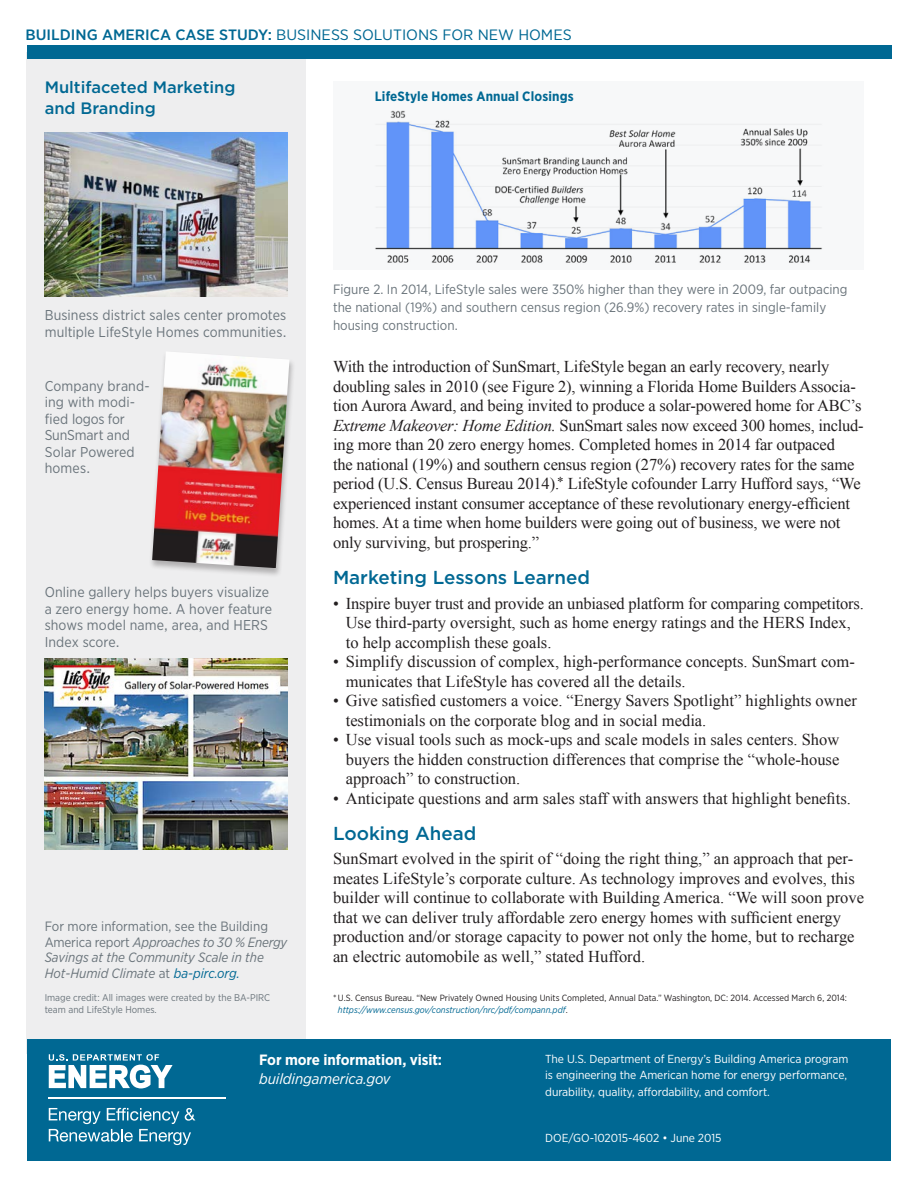
<style>
.page{position:relative;width:918px;height:1188px;background:#fff}
.page>*{position:absolute;margin:0;border:0;box-sizing:border-box;transform-origin:0 0}
.subhead_1{font:500 18.75px "Gotham";color:#006893}
.body_text{font:16.5px/19.5px "Times New Roman";letter-spacing:-.01em;color:#231f20}
.body_text_bullets{font:16.5px/19.5px "Times New Roman";color:#231f20}
.Sidebar_head_1{font:500 16.5px/21px "Gotham";color:#006893}
.t1{font:15px "Gotham Narrow";color:#006893;scale:1.1 1}
.t2{font:700 14.85px "Gotham Narrow";letter-spacing:-.005em;color:#fff}
.t3{font:italic 14.85px "Gotham Narrow";letter-spacing:-.005em;color:#fff}
.sidebar_text{font:14.25px/16.5px "Gotham Narrow";letter-spacing:.005em;color:#6a747b}
.t4{font:13.5px/18px "Gotham Narrow";color:#6a747b}
.t5{font:italic 13.5px/15.8px "Gotham Narrow";color:#6a747b}
.body_text-2{font:700 13.5px "Gotham Narrow";letter-spacing:.01em;color:#006893}
.t6{font:11.7px/16.5px "Gotham Narrow";letter-spacing:-.005em;color:#fff}
.t7{font:9.75px/11.2px "Gotham Narrow";color:#6a747b}
.footnotes{font:9px/12px "Gotham Narrow";color:#231f20}
.s1{font-weight:500}
.s2{font-style:normal}
.s3{color:#006893}
.s4{font-style:italic}
.s5{font-style:italic;color:#006893}
</style>
<div class="page">
<div style="left:27px;top:52px;width:279px;height:1002px;background:#eeeeef"></div>
<div style="left:27px;top:1039px;width:864px;height:122px;background:#006893"></div>
<svg style="left:49px;top:1054px;width:124px;height:34px"></svg>
<hr style="left:49px;top:1097px;width:177px;height:2px;background:#fff">
<svg style="left:49px;top:1108px;width:146px;height:37px"></svg>
<div style="left:27px;top:46px;width:864px;height:13px;background:#006893"></div>
<img style="left:45px;top:132px;width:243px;height:164px">
<div style="left:333px;top:81px;width:531px;height:189px;background:#f7f8f9"></div>
<img style="left:375px;top:110px;width:447px;height:153px">
<div style="left:149px;top:351px;width:147px;height:226px;background:#231f20;opacity:.3"></div>
<img style="left:152px;top:351px;width:137px;height:217px">
<img style="left:45px;top:658px;width:243px;height:191px">
<p class="t1" style="left:25px;top:25px;width:498px"><span class="s1">BUILDING AMERICA CASE STUDY:</span> BUSINESS SOLUTIONS FOR NEW HOMES</p>
<p class="Sidebar_head_1" style="left:45px;top:76px;width:192px">Multifaceted Marketing and Branding</p>
<p class="body_text-2" style="left:375px;top:87px;width:201px">LifeStyle Homes Annual Closings</p>
<p class="sidebar_text" style="left:45px;top:307px;width:243px">Business district sales center promotes multiple LifeStyle Homes communities.</p>
<p class="sidebar_text" style="left:45px;top:377px;width:107px">Company brand&shy;ing with modi&shy;fied logos for<br>SunSmart and<br>Solar Powered homes.</p>
<p class="sidebar_text" style="left:45px;top:584px;width:229px">Online gallery helps buyers visualize a zero energy home. A hover feature shows model name, area, and HERS<br>Index score.</p>
<p class="t5" style="left:45px;top:918px;width:244px"><span class="s2">For more information, see the Building America report</span> Approaches to 30 % Energy Savings at the Community Scale in the Hot-Humid Climate <span class="s2">at</span> <span class="s3">ba-pirc.org.</span></p>
<p class="t7" style="left:45px;top:992px;width:227px">Image credit: All images were created by the BA-PIRC team and LifeStyle Homes.</p>
<p class="t4" style="left:333px;top:280px;width:516px">Figure 2. In 2014, LifeStyle sales were 350% higher than they were in 2009, far outpacing the national (19%) and southern census region (26.9%) recovery rates in single-family housing construction.</p>
<p class="body_text" style="left:333px;top:357px;width:532px">With the introduction of SunSmart, LifeStyle began an early recovery, nearly doubling sales in 2010 (see Figure 2), winning a Florida Home Builders Associa&shy;tion Aurora Award, and being invited to produce a solar-powered home for ABC’s <span class="s4">Extreme Makeover: Home Edition.</span> SunSmart sales now exceed 300 homes, includ&shy;ing more than 20 zero energy homes. Completed homes in 2014 far outpaced<br>the national (19%) and southern census region (27%) recovery rates for the same period (U.S. Census Bureau 2014).<sup>*</sup> LifeStyle cofounder Larry Hufford says, “We experienced instant consumer acceptance of these revolutionary energy-efficient homes. At a time when home builders were going out of business, we were not only surviving, but prospering.”</p>
<p class="subhead_1" style="left:333px;top:565px;width:259px">Marketing Lessons Learned</p>
<p class="body_text_bullets" style="left:346px;top:593px;width:520px;text-indent:-13px">• Inspire buyer trust and provide an unbiased platform for comparing competitors.<br>Use third-party oversight, such as home energy ratings and the HERS Index, to help accomplish these goals.</p>
<p class="body_text_bullets" style="left:346px;top:652px;width:511px;text-indent:-13px">• Simplify discussion of complex, high-performance concepts. SunSmart com&shy;municates that LifeStyle has covered all the details.</p>
<p class="body_text_bullets" style="left:346px;top:691px;width:513px;text-indent:-13px">• Give satisfied customers a voice. “Energy Savers Spotlight” highlights owner testimonials on the corporate blog and in social media.</p>
<p class="body_text_bullets" style="left:346px;top:730px;width:495px;text-align:justify;text-indent:-13px">• Use visual tools such as mock-ups and scale models in sales centers. Show buyers the hidden construction differences that comprise the “whole-house approach” to construction.</p>
<p class="body_text_bullets" style="left:333px;top:788px;width:519px">• Anticipate questions and arm sales staff with answers that highlight benefits.</p>
<p class="subhead_1" style="left:333px;top:821px;width:145px">Looking Ahead</p>
<p class="body_text" style="left:333px;top:849px;width:533px">SunSmart evolved in the spirit of “doing the right thing,” an approach that per&shy;meates LifeStyle’s corporate culture. As technology improves and evolves, this builder will continue to collaborate with Building America. “We will soon prove that we can deliver truly affordable zero energy homes with sufficient energy production and/or storage capacity to power not only the home, but to recharge an electric automobile as well,” stated Hufford.</p>
<p class="footnotes" style="left:338px;top:991px;width:510px;text-indent:-5px">* U.S. Census Bureau. “New Privately Owned Housing Units Completed, Annual Data.” Washington, DC: 2014. Accessed March 6, 2014: <span class="s5">https://www.census.gov/construction/nrc/pdf/compann.pdf</span>.</p>
<p class="t2" style="left:259px;top:1050px;width:185px">For more information, visit:</p>
<p class="t3" style="left:259px;top:1070px;width:133px">buildingamerica.gov</p>
<p class="t6" style="left:545px;top:1050px;width:305px">The U.S. Department of Energy’s Building America program is engineering the American home for energy performance, durability, quality, affordability, and comfort.</p>
<p class="t6" style="left:545px;top:1129px;width:178px">DOE/GO-102015-4602 • June 2015</p>
</div>
